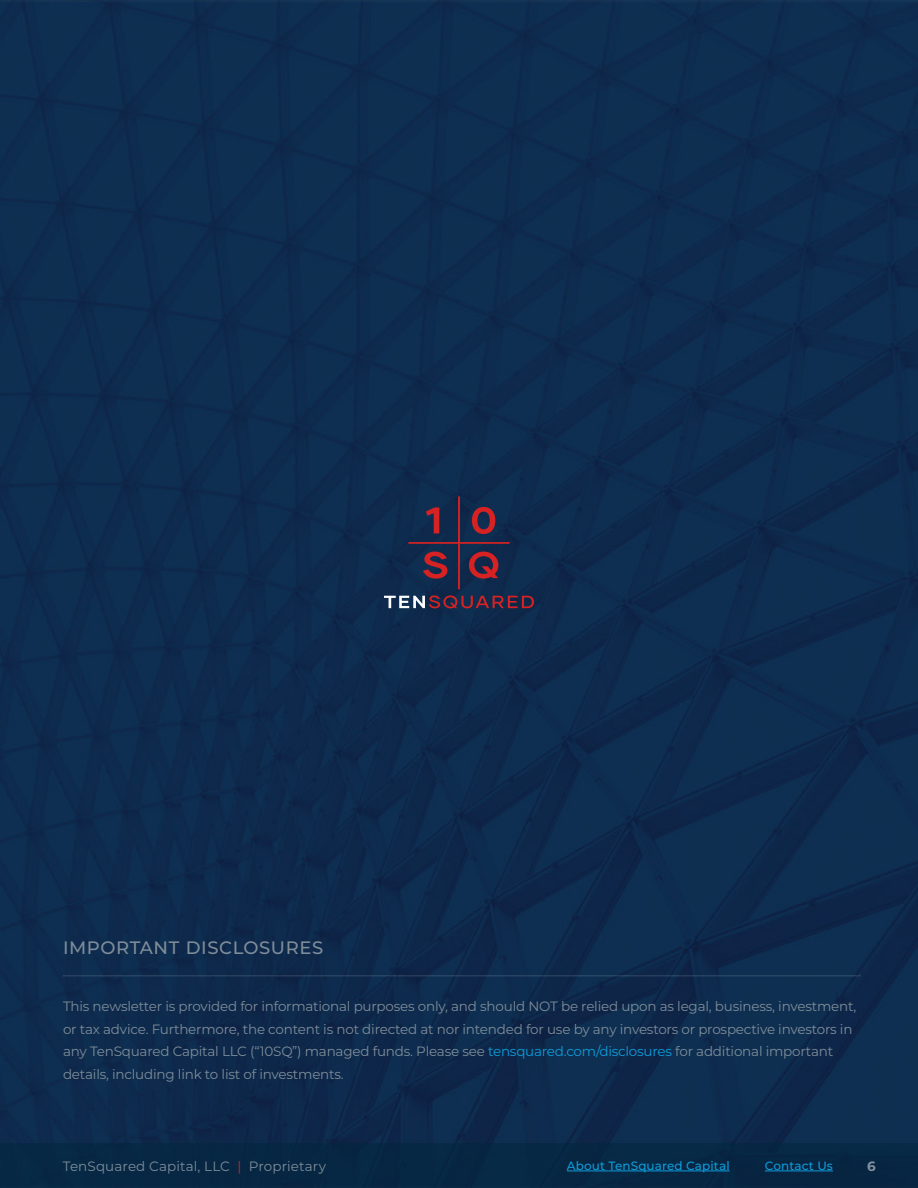
<style>
.page{position:relative;width:918px;height:1188px;background:#fff}
.page>*{position:absolute;margin:0;border:0;box-sizing:border-box;transform-origin:0 0}
.t1{font:500 18px "Montserrat";letter-spacing:.035em;color:#7e8d99}
.t2{font:13.5px/22.5px "Montserrat";letter-spacing:-.015em;color:#7e8d99}
.t3{font:13.5px "Montserrat";letter-spacing:.01em;color:#7e8d99}
.t4{font:700 13.5px "Montserrat";color:#fff}
.t5{font:500 12px "Montserrat";letter-spacing:.01em;color:#0e9cda}
.s1{color:#0e9cda}
.s2{color:#d62222}
</style>
<div class="page">
<div style="left:0;top:0;width:918px;height:1143px;background:#0e2c4f"></div>
<div style="left:0;top:1143px;width:918px;height:45px;background:#072744"></div>
<hr style="left:63px;top:975px;width:798px;height:1px;background:#fff">
<svg style="left:408px;top:497px;width:102px;height:92px"></svg>
<svg style="left:384px;top:595px;width:150px;height:13px"></svg>
<hr style="left:567px;top:1171px;width:42px;height:1px;background:#0e9cda">
<hr style="left:609px;top:1171px;width:121px;height:1px;background:#0e9cda">
<hr style="left:765px;top:1171px;width:68px;height:1px;background:#0e9cda">
<h1 class="t1" style="left:63px;top:935px;width:262px">IMPORTANT DISCLOSURES</h1>
<p class="t2" style="left:63px;top:995px;width:795px">This newsletter is provided for informational purposes only, and should NOT be relied upon as legal, business, investment, or tax advice. Furthermore, the content is not directed at nor intended for use by any investors or prospective investors in any TenSquared Capital LLC (“10SQ”) managed funds. Please see <span class="s1">tensquared.com/disclosures</span> for additional important details, including link to list of investments.</p>
<p class="t5" style="left:567px;top:1157px;width:164px">About TenSquared Capital</p>
<p class="t5" style="left:765px;top:1157px;width:70px">Contact Us</p>
<p class="t3" style="left:63px;top:1157px;width:265px">TenSquared Capital, LLC <span class="s2">|</span> Proprietary</p>
<p class="t4" style="left:867px;top:1157px;width:10px">6</p>
</div>
